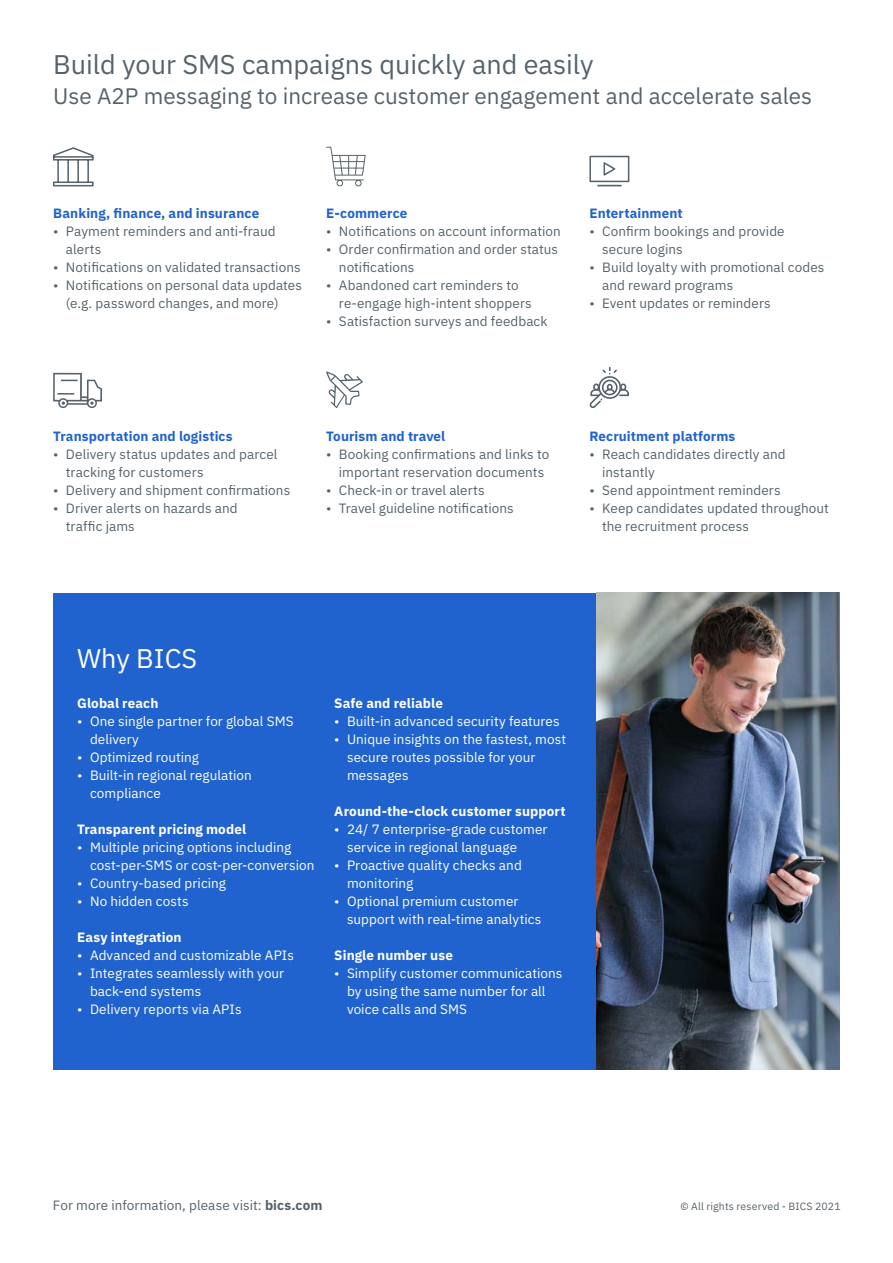
<style>
.page{position:relative;width:893px;height:1263px;background:#fff}
.page>*{position:absolute;margin:0;border:0;box-sizing:border-box;transform-origin:0 0}
.t1{font:27px "IBM Plex Sans";color:#55626a}
.t2{font:27px "IBM Plex Sans";color:#fff}
.t3{font:22.5px "IBM Plex Sans";color:#55626a}
.t4{font:13.5px/18px "IBM Plex Sans";letter-spacing:.005em;color:#55626a}
.t5{font:13.5px/18px "IBM Plex Sans";letter-spacing:.005em;color:#fff}
.t6{font:700 13.5px "IBM Plex Sans";letter-spacing:.005em;color:#2163ce}
.t7{font:700 13.5px "IBM Plex Sans";letter-spacing:.005em;color:#fff}
.t8{font:10.5px "IBM Plex Sans";letter-spacing:.015em;color:#55626a}
.s1{font-weight:700}
</style>
<div class="page">
<div style="left:53px;top:593px;width:787px;height:476px;background:#2163ce"></div>
<img style="left:597px;top:593px;width:243px;height:476px">
<svg style="left:52px;top:147px;width:42px;height:40px"></svg>
<svg style="left:326px;top:371px;width:37px;height:37px"></svg>
<svg style="left:326px;top:147px;width:40px;height:39px"></svg>
<svg style="left:589px;top:156px;width:40px;height:30px"></svg>
<svg style="left:53px;top:373px;width:49px;height:35px"></svg>
<div style="left:598px;top:376px;width:23px;height:23px;border:2px solid #55626a;border-radius:50%"></div>
<div style="left:602px;top:380px;width:16px;height:15px;border:2px solid #55626a;border-radius:50%"></div>
<div style="left:620px;top:383px;width:6px;height:7px;border:2px solid #55626a;border-radius:2px"></div>
<div style="left:593px;top:383px;width:6px;height:7px;border:2px solid #55626a;border-radius:2px"></div>
<svg style="left:602px;top:368px;width:15px;height:6px"></svg>
<svg style="left:590px;top:384px;width:39px;height:24px"></svg>
<h1 class="t1" style="left:53px;top:44px;width:542px">Build your SMS campaigns quickly and easily</h1>
<h2 class="t3" style="left:53px;top:79px;width:760px">Use A2P messaging to increase customer engagement and accelerate sales</h2>
<p class="t6" style="left:53px;top:202px;width:208px">Banking, finance, and insurance</p>
<p class="t4" style="left:66px;top:221px;width:211px;text-indent:-13px">• Payment reminders and anti-fraud alerts</p>
<p class="t4" style="left:53px;top:257px;width:249px">• Notifications on validated transactions</p>
<p class="t4" style="left:66px;top:275px;width:237px;text-indent:-13px">• Notifications on personal data updates (e.g. password changes, and more)</p>
<p class="t6" style="left:326px;top:202px;width:83px">E-commerce</p>
<p class="t4" style="left:326px;top:221px;width:236px">• Notifications on account information</p>
<p class="t4" style="left:339px;top:239px;width:221px;text-indent:-13px">• Order confirmation and order status notifications</p>
<p class="t4" style="left:339px;top:275px;width:194px;text-indent:-13px">• Abandoned cart reminders to re-engage high-intent shoppers</p>
<p class="t4" style="left:326px;top:311px;width:223px">• Satisfaction surveys and feedback</p>
<p class="t6" style="left:589px;top:202px;width:95px">Entertainment</p>
<p class="t4" style="left:602px;top:221px;width:184px;text-indent:-13px">• Confirm bookings and provide secure logins</p>
<p class="t4" style="left:602px;top:257px;width:224px;text-indent:-13px">• Build loyalty with promotional codes and reward programs</p>
<p class="t4" style="left:589px;top:293px;width:183px">• Event updates or reminders</p>
<p class="t6" style="left:53px;top:426px;width:181px">Transportation and logistics</p>
<p class="t4" style="left:66px;top:444px;width:213px;text-indent:-13px">• Delivery status updates and parcel tracking for customers</p>
<p class="t4" style="left:53px;top:480px;width:239px">• Delivery and shipment confirmations</p>
<p class="t4" style="left:66px;top:498px;width:173px;text-indent:-13px">• Driver alerts on hazards and traffic jams</p>
<p class="t6" style="left:326px;top:426px;width:121px">Tourism and travel</p>
<p class="t4" style="left:326px;top:445px;width:225px;text-align:center">• Booking confirmations and links to important reservation documents</p>
<p class="t4" style="left:326px;top:481px;width:160px">• Check-in or travel alerts</p>
<p class="t4" style="left:326px;top:499px;width:189px">• Travel guideline notifications</p>
<p class="t6" style="left:589px;top:426px;width:147px">Recruitment platforms</p>
<p class="t4" style="left:602px;top:445px;width:185px;text-indent:-13px">• Reach candidates directly and instantly</p>
<p class="t4" style="left:589px;top:481px;width:193px">• Send appointment reminders</p>
<p class="t4" style="left:602px;top:499px;width:228px;text-indent:-13px">• Keep candidates updated throughout the recruitment process</p>
<h1 class="t2" style="left:77px;top:638px;width:121px">Why BICS</h1>
<p class="t7" style="left:77px;top:692px;width:83px">Global reach</p>
<p class="t5" style="left:90px;top:711px;width:205px;text-indent:-13px">• One single partner for global SMS delivery</p>
<p class="t5" style="left:77px;top:747px;width:123px">• Optimized routing</p>
<p class="t5" style="left:90px;top:765px;width:163px;text-indent:-13px">• Built-in regional regulation compliance</p>
<p class="t7" style="left:77px;top:818px;width:170px">Transparent pricing model</p>
<p class="t5" style="left:90px;top:837px;width:226px;text-indent:-13px">• Multiple pricing options including cost-per-SMS or cost-per-conversion</p>
<p class="t5" style="left:77px;top:873px;width:150px">• Country-based pricing</p>
<p class="t5" style="left:77px;top:891px;width:113px">• No hidden costs</p>
<p class="t7" style="left:77px;top:926px;width:106px">Easy integration</p>
<p class="t5" style="left:77px;top:945px;width:218px">• Advanced and customizable APIs</p>
<p class="t5" style="left:90px;top:963px;width:196px;text-indent:-13px">• Integrates seamlessly with your back-end systems</p>
<p class="t5" style="left:77px;top:999px;width:166px">• Delivery reports via APIs</p>
<p class="t7" style="left:334px;top:692px;width:110px">Safe and reliable</p>
<p class="t5" style="left:334px;top:711px;width:227px">• Built-in advanced security features</p>
<p class="t5" style="left:347px;top:729px;width:221px;text-indent:-13px">• Unique insights on the fastest, most secure routes possible for your messages</p>
<p class="t7" style="left:334px;top:800px;width:233px">Around-the-clock customer support</p>
<p class="t5" style="left:347px;top:819px;width:202px;text-indent:-13px">• 24/ 7 enterprise-grade customer service in regional language</p>
<p class="t5" style="left:347px;top:855px;width:176px;text-indent:-13px">• Proactive quality checks and monitoring</p>
<p class="t5" style="left:347px;top:891px;width:196px;text-indent:-13px">• Optional premium customer support with real-time analytics</p>
<p class="t7" style="left:334px;top:944px;width:120px">Single number use</p>
<p class="t5" style="left:347px;top:963px;width:217px;text-indent:-13px">• Simplify customer communications by using the same number for all voice calls and SMS</p>
<p class="t4" style="left:53px;top:1195px;width:271px">For more information, please visit: <span class="s1">bics.com</span></p>
<p class="t8" style="left:681px;top:1198px;width:161px">© All rights reserved - BICS 2021</p>
</div>
